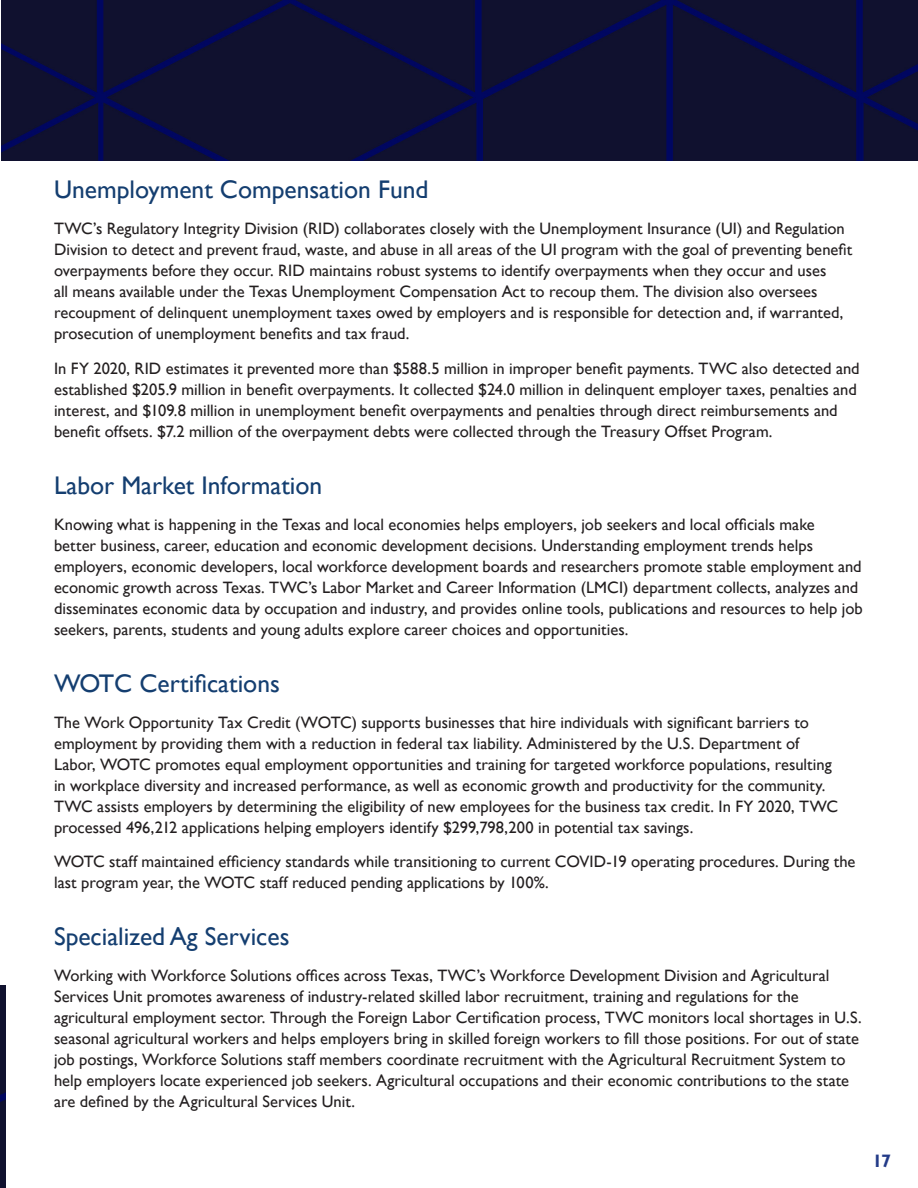
<style>
.page{position:relative;width:918px;height:1188px;background:#fff}
.page>*{position:absolute;margin:0;border:0;box-sizing:border-box;transform-origin:0 0}
.t1{font:25.5px "Gill Sans";color:#143e70}
.t2{font:700 18px "Gill Sans";color:#233b88}
.t3{font:16.5px/21px "Gill Sans";color:#231f20}
</style>
<div class="page">
<img style="left:0;top:986px;width:5px;height:202px">
<img style="left:2px;top:0;width:916px;height:160px">
<h2 class="t1" style="left:54px;top:175px;width:376px">Unemployment Compensation Fund</h2>
<p class="t3" style="left:54px;top:219px;width:800px">TWC’s Regulatory Integrity Division (RID) collaborates closely with the Unemployment Insurance (UI) and Regulation Division to detect and prevent fraud, waste, and abuse in all areas of the UI program with the goal of preventing benefit overpayments before they occur . RID maintains robust systems to identify overpayments when they occur and uses<br>all means available under the Texas Unemployment Compensation Act to recoup them . The division also oversees recoupment of delinquent unemployment taxes owed by employers and is responsible for detection and, if warranted, prosecution of unemployment benefits and tax fraud.</p>
<p class="t3" style="left:54px;top:358px;width:807px">In FY 2020, RID estimates it prevented more than $588.5 million in improper benefit payments. TWC also detected and established $205.9 million in benefit overpayments. It collected $24.0 million in delinquent employer taxes, penalties and interest, and $109.8 million in unemployment benefit overpayments and penalties through direct reimbursements and benefit offsets. $7.2 million of the overpayment debts were collected through the Treasury Offset Program.</p>
<h2 class="t1" style="left:54px;top:470px;width:270px">Labor Market Information</h2>
<p class="t3" style="left:54px;top:514px;width:810px">Knowing what is happening in the Texas and local economies helps employers, job seekers and local officials make<br>better business, career, education and economic development decisions . Understanding employment trends helps employers, economic developers, local workforce development boards and researchers promote stable employment and economic growth across Texas . TWC’s Labor Market and Career Information (LMCI) department collects, analyzes and disseminates economic data by occupation and industry, and provides online tools, publications and resources to help job seekers, parents, students and young adults explore career choices and opportunities .</p>
<h2 class="t1" style="left:54px;top:668px;width:227px">WOTC Certifications</h2>
<p class="t3" style="left:54px;top:712px;width:786px">The Work Opportunity Tax Credit (WOTC) supports businesses that hire individuals with significant barriers to employment by providing them with a reduction in federal tax liability . Administered by the U .S . Department of Labor, WOTC promotes equal employment opportunities and training for targeted workforce populations, resulting in workplace diversity and increased performance, as well as economic growth and productivity for the community .<br>TWC assists employers by determining the eligibility of new employees for the business tax credit. In FY 2020, TWC processed 496,212 applications helping employers identify $299,798,200 in potential tax savings.</p>
<p class="t3" style="left:54px;top:852px;width:803px">WOTC staff maintained efficiency standards while transitioning to current COVID-19 operating procedures. During the last program year, the WOTC staff reduced pending applications by 100% .</p>
<h2 class="t1" style="left:54px;top:922px;width:237px">Specialized Ag Services</h2>
<p class="t3" style="left:54px;top:966px;width:809px">Working with Workforce Solutions offices across Texas, TWC’s Workforce Development Division and Agricultural Services Unit promotes awareness of industry-related skilled labor recruitment, training and regulations for the agricultural employment sector. Through the Foreign Labor Certification process, TWC monitors local shortages in U.S. seasonal agricultural workers and helps employers bring in skilled foreign workers to fill those positions. For out of state job postings, Workforce Solutions staff members coordinate recruitment with the Agricultural Recruitment System to help employers locate experienced job seekers. Agricultural occupations and their economic contributions to the state are defined by the Agricultural Services Unit.</p>
<p class="t2" style="left:872px;top:1151px;width:20px">17</p>
</div>
